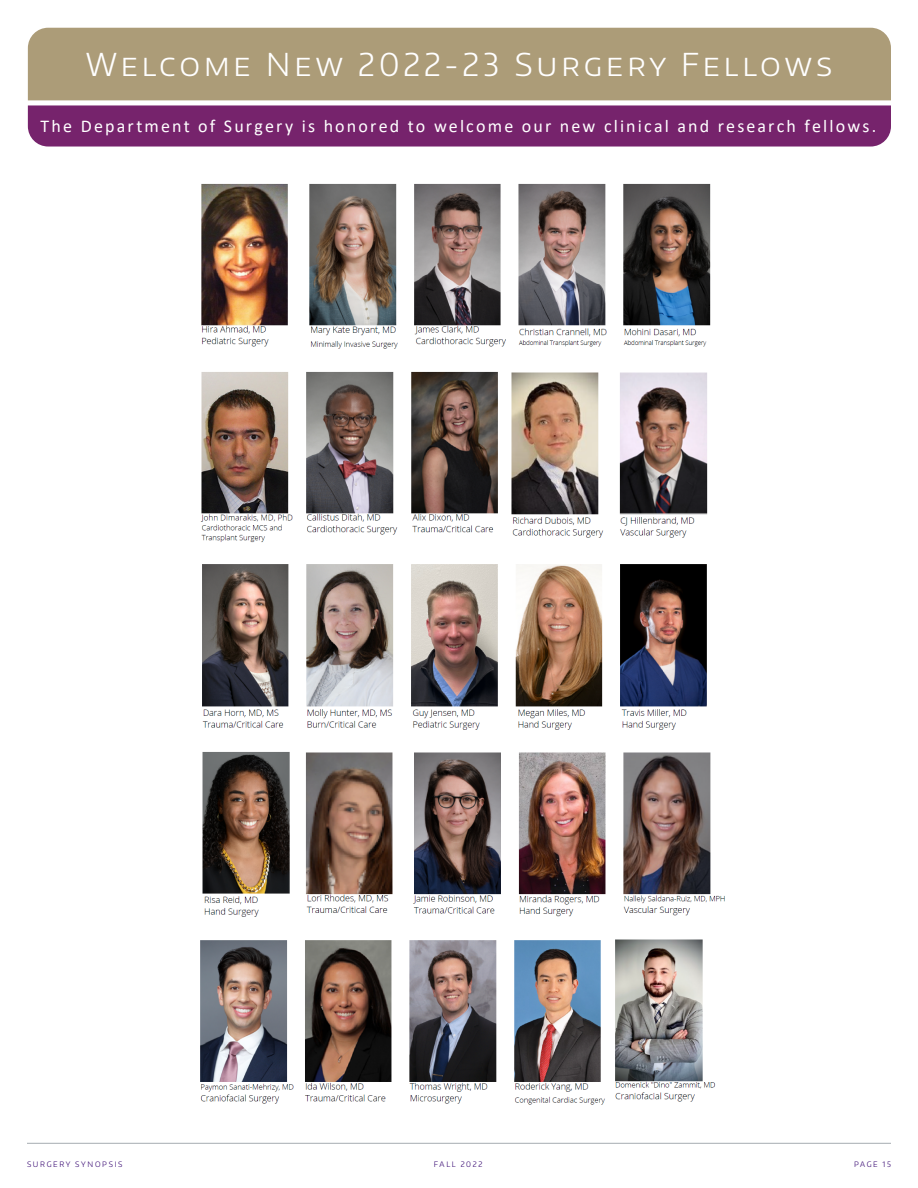
<style>
.page{position:relative;width:918px;height:1188px;background:#fff}
.page>*{position:absolute;margin:0;border:0;box-sizing:border-box;transform-origin:0 0}
.t1{font:300 31.5px "Encode Sans Normal";letter-spacing:.125em;color:#fff}
.t2{font:18px "Calibri";letter-spacing:.12em;color:#fff}
.t3{font:300 7.5px "Encode Sans Normal";letter-spacing:.22em;color:#32006e}
</style>
<div class="page">
<hr style="left:27px;top:1143px;width:864px;height:1px;background:#a6acb1">
<div style="left:28px;top:28px;width:863px;height:72px;background:#ac9c78"></div>
<div style="left:28px;top:105px;width:863px;height:42px;background:#76236c"></div>
<img style="left:201px;top:183px;width:510px;height:166px">
<img style="left:511px;top:372px;width:197px;height:166px">
<img style="left:200px;top:371px;width:298px;height:172px">
<img style="left:202px;top:564px;width:505px;height:166px">
<img style="left:305px;top:752px;width:420px;height:165px">
<img style="left:202px;top:752px;width:88px;height:165px">
<img style="left:615px;top:939px;width:101px;height:163px">
<img style="left:200px;top:940px;width:405px;height:165px">
<h1 class="t1" style="left:86px;top:43px;width:748px">Welcome New 2022-23 Surgery Fellows</h1>
<p class="t2" style="left:40px;top:113px;width:837px">The Department of Surgery is honored to welcome our new clinical and research fellows.</p>
<p class="t3" style="left:27px;top:1159px;width:97px">SURGERY SYNOPSIS</p>
<p class="t3" style="left:434px;top:1159px;width:50px">FALL 2022</p>
<p class="t3" style="left:854px;top:1159px;width:38px">PAGE 15</p>
</div>
